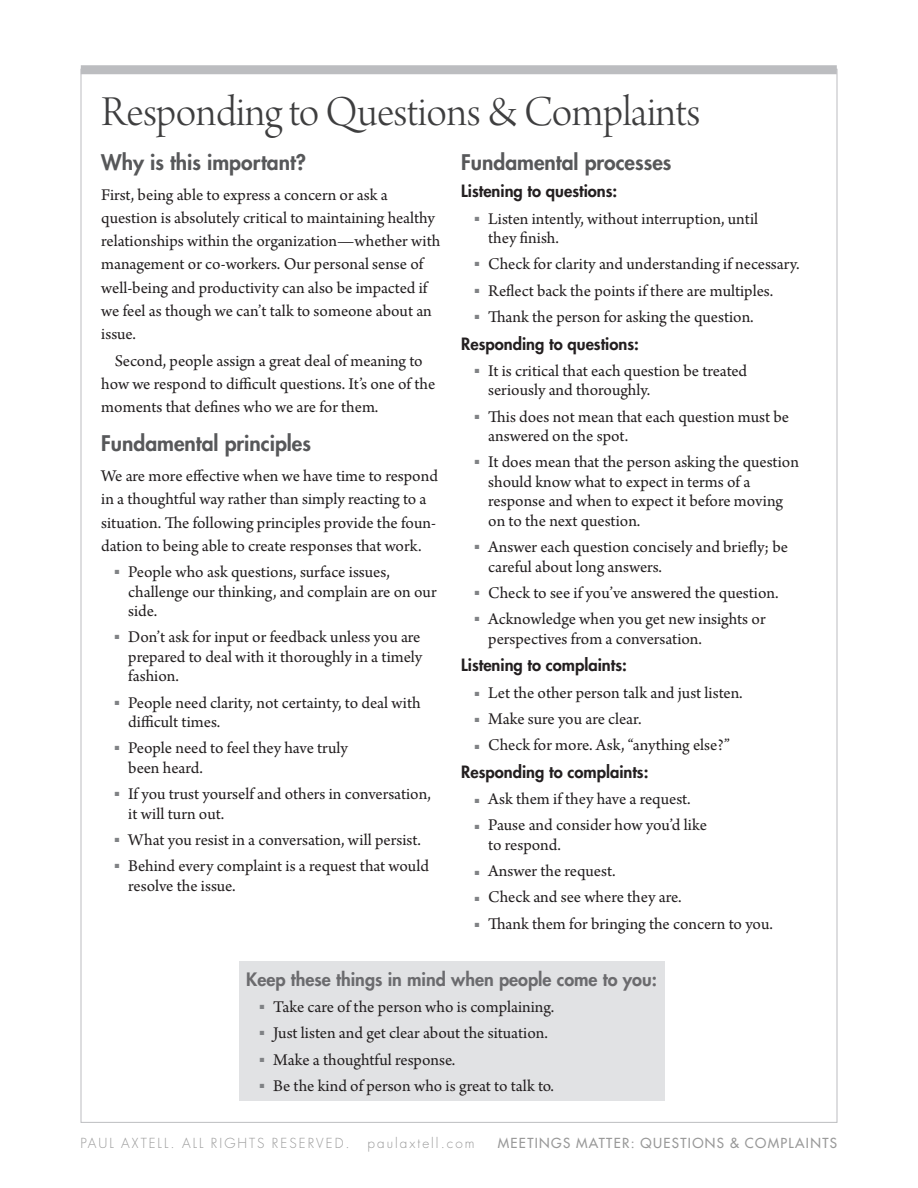
<style>
.page{position:relative;width:918px;height:1188px;background:#fff}
.page>*{position:absolute;margin:0;border:0;box-sizing:border-box;transform-origin:0 0}
.t1{font:45px "Arno Pro Light Display";letter-spacing:-.01em;color:#3e3e3f}
.t2{font:800 21px "Futura Std";color:#57585a}
.t3{font:800 18px "Futura Std";color:#6b6b6e}
.t4{font:17.25px/19.5px "Arno Pro";color:#231f20}
.t5{font:800 16.5px "Futura Std";color:#231f20}
.t6{font:300 13.5px "Futura Std";letter-spacing:.15em;color:#999}
.t7{font:500 13.5px "Futura Std";letter-spacing:.1em;color:#999}
.s1{color:#808285}
</style>
<div class="page">
<div style="left:81px;top:65px;width:756px;height:9px;background:#bcbdc0"></div>
<div style="left:239px;top:961px;width:426px;height:140px;background:#e1e2e4"></div>
<h1 class="t1" style="left:101px;top:88px;width:601px">Responding to Questions &amp; Complaints</h1>
<p class="t2" style="left:101px;top:149px;width:206px">Why is this important?</p>
<p class="t4" style="left:101px;top:184px;width:341px;line-height:23.2px">First, being able to express a concern or ask a question is absolutely critical to maintaining healthy relationships within the organization—whether with management or co-workers. Our personal sense of well-being and productivity can also be impacted if we feel as though we can’t talk to someone about an issue.</p>
<p class="t4" style="left:101px;top:350px;width:336px;line-height:23.2px;text-indent:14px">Second, people assign a great deal of meaning to how we respond to difficult questions. It’s one of the moments that defines who we are for them.</p>
<p class="t2" style="left:101px;top:430px;width:211px">Fundamental principles</p>
<p class="t4" style="left:101px;top:465px;width:338px;line-height:23.2px">We are more effective when we have time to respond in a thoughtful way rather than simply reacting to a situation. The following principles provide the foun&shy;dation to being able to create responses that work.</p>
<p class="t4" style="left:128px;top:563px;width:310px;text-indent:-14px"><sup>■</sup> People who ask questions, surface issues, challenge our thinking, and complain are on our side.</p>
<p class="t4" style="left:128px;top:628px;width:296px;text-align:justify;text-indent:-14px"><sup>■</sup> Don’t ask for input or feedback unless you are prepared to deal with it thoroughly in a timely fashion.</p>
<p class="t4" style="left:128px;top:694px;width:294px;text-indent:-14px"><sup>■</sup> People need clarity, not certainty, to deal with difficult times.</p>
<p class="t4" style="left:128px;top:739px;width:221px;text-indent:-14px"><sup>■</sup> People need to feel they have truly been heard.</p>
<p class="t4" style="left:128px;top:785px;width:304px;text-indent:-14px"><sup>■</sup> If you trust yourself and others in conversation, it will turn out.</p>
<p class="t4" style="left:115px;top:831px;width:308px"><sup>■</sup> What you resist in a conversation, will persist.</p>
<p class="t4" style="left:128px;top:857px;width:302px;text-indent:-14px"><sup>■</sup> Behind every complaint is a request that would resolve the issue.</p>
<p class="t2" style="left:461px;top:149px;width:212px">Fundamental processes</p>
<p class="t5" style="left:461px;top:181px;width:158px">Listening to questions:</p>
<p class="t4" style="left:488px;top:210px;width:272px;text-indent:-14px"><sup>■</sup> Listen intently, without interruption, until they finish.</p>
<p class="t4" style="left:475px;top:255px;width:326px"><sup>■</sup> Check for clarity and understanding if necessary.</p>
<p class="t4" style="left:475px;top:282px;width:300px"><sup>■</sup> Reflect back the points if there are multiples.</p>
<p class="t4" style="left:475px;top:308px;width:281px"><sup>■</sup> Thank the person for asking the question.</p>
<p class="t5" style="left:461px;top:333px;width:179px">Responding to questions:</p>
<p class="t4" style="left:488px;top:362px;width:260px;text-indent:-14px"><sup>■</sup> It is critical that each question be treated seriously and thoroughly.</p>
<p class="t4" style="left:488px;top:408px;width:302px;text-indent:-14px"><sup>■</sup> This does not mean that each question must be answered on the spot.</p>
<p class="t4" style="left:488px;top:453px;width:312px;text-indent:-14px"><sup>■</sup> It does mean that the person asking the question should know what to expect in terms of a response and when to expect it before moving on to the next question.</p>
<p class="t4" style="left:488px;top:538px;width:301px;text-indent:-14px"><sup>■</sup> Answer each question concisely and briefly; be careful about long answers.</p>
<p class="t4" style="left:475px;top:584px;width:305px"><sup>■</sup> Check to see if you’ve answered the question.</p>
<p class="t4" style="left:488px;top:610px;width:279px;text-indent:-14px"><sup>■</sup> Acknowledge when you get new insights or perspectives from a conversation.</p>
<p class="t5" style="left:461px;top:655px;width:167px">Listening to complaints:</p>
<p class="t4" style="left:475px;top:684px;width:270px"><span class="s1">■</span> Let the other person talk and just listen.</p>
<p class="t4" style="left:475px;top:710px;width:168px"><span class="s1">■</span> Make sure you are clear.</p>
<p class="t4" style="left:475px;top:736px;width:257px"><span class="s1">■</span> Check for more. Ask, “anything else?”</p>
<p class="t5" style="left:461px;top:761px;width:189px">Responding to complaints:</p>
<p class="t4" style="left:475px;top:790px;width:218px"><span class="s1">■</span> Ask them if they have a request.</p>
<p class="t4" style="left:488px;top:816px;width:220px;text-indent:-14px"><span class="s1">■</span> Pause and consider how you’d like to respond.</p>
<p class="t4" style="left:475px;top:862px;width:142px"><span class="s1">■</span> Answer the request.</p>
<p class="t4" style="left:475px;top:888px;width:208px"><span class="s1">■</span> Check and see where they are.</p>
<p class="t4" style="left:475px;top:915px;width:300px"><span class="s1">■</span> Thank them for bringing the concern to you.</p>
<p class="t3" style="left:246px;top:968px;width:412px">Keep these things in mind when people come to you:</p>
<p class="t4" style="left:260px;top:998px;width:296px"><sup>■</sup> Take care of the person who is complaining.</p>
<p class="t4" style="left:260px;top:1024px;width:290px"><sup>■</sup> Just listen and get clear about the situation.</p>
<p class="t4" style="left:260px;top:1051px;width:197px"><sup>■</sup> Make a thoughtful response.</p>
<p class="t4" style="left:260px;top:1077px;width:296px"><sup>■</sup> Be the kind of person who is great to talk to.</p>
<p class="t6" style="left:81px;top:1135px;width:271px">PAUL AXTELL. ALL RIGHTS RESERVED.</p>
<p class="t6" style="left:368px;top:1135px;width:108px">paulaxtell.com</p>
<p class="t7" style="left:498px;top:1134px;width:341px">MEETINGS MATTER: QUESTIONS &amp; COMPLAINTS</p>
</div>
